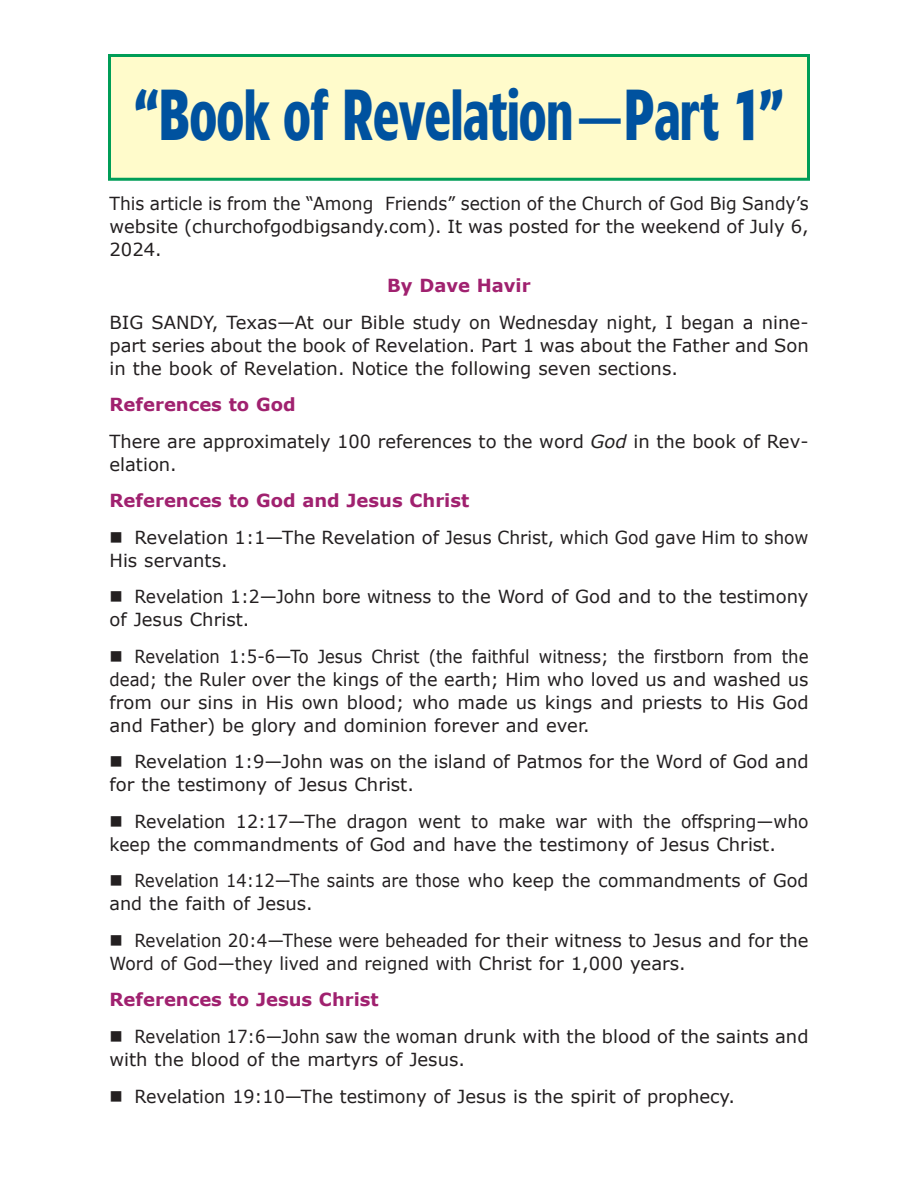
<style>
.page{position:relative;width:918px;height:1188px;background:#fff}
.page>*{position:absolute;margin:0;border:0;box-sizing:border-box;transform-origin:0 0}
.t1{font:700 67.5px "Forever";color:#00529f;scale:.73 1}
.t2{font:18px/23px "Verdana";color:#231f20}
.t3{font:18px/23px "Verdana";color:#231f20;text-align:justify;scale:.91 1}
.t4{font:18px/23px "Verdana";color:#231f20;text-align:justify;scale:.95 1}
.t5{font:18px/23px "Verdana";color:#231f20;scale:.93 1}
.t6{font:18px/23px "Verdana";color:#231f20;scale:.92 1}
.t7{font:18px/23px "Verdana";color:#231f20;scale:.9 1}
.t8{font:700 18px "Verdana";color:#a0216f}
.s1{font-weight:700;color:#a0216f}
.s2{font-style:italic}
</style>
<div class="page">
<div style="left:110px;top:56px;width:698px;height:123px;background:#fffbcb"></div>
<div style="left:108px;top:54px;width:702px;height:127px;border:3px solid #009d57"></div>
<h1 class="t1" style="left:134px;top:92px;width:891px">“Book of Revelation—Part 1”</h1>
<p class="t4" style="left:110px;top:191px;width:738px">This article is from the “Among Friends” section of the Church of God Big Sandy’s website (churchofgodbigsandy.com). It was posted for the weekend of July 6, 2024.</p>
<p class="t8" style="left:387px;top:274px;width:145px">By Dave Havir</p>
<p class="t2" style="left:109px;top:310px;width:701px;text-align:justify">BIG SANDY, Texas—At our Bible study on Wednesday night, I began a nine&shy;part series about the book of Revelation. Part 1 was about the Father and Son in the book of Revelation. Notice the following seven sections.</p>
<p class="t2" style="left:109px;top:386px;width:701px;line-height:36.5px"><span class="s1">References to God<br></span>There are approximately 100 references to the word <span class="s2">God</span> in the book of Rev-</p>
<p class="t2" style="left:110px;top:452px;width:69px">elation.</p>
<p class="t8" style="left:110px;top:489px;width:361px">References to God and Jesus Christ</p>
<p class="t2" style="left:110px;top:525px;width:701px;text-indent:25px">Revelation 1:1—The Revelation of Jesus Christ, which God gave Him to show<br>His servants.</p>
<p class="t4" style="left:109px;top:585px;width:737px;text-indent:25px">Revelation 1:2—John bore witness to the Word of God and to the testimony of Jesus Christ.</p>
<p class="t3" style="left:110px;top:644px;width:770px;text-indent:25px">Revelation 1:5-6—To Jesus Christ (the faithful witness; the firstborn from the dead; the Ruler over the kings of the earth; Him who loved us and washed us from our sins in His own blood; who made us kings and priests to His God and Father) be glory and dominion forever and ever.</p>
<p class="t2" style="left:109px;top:750px;width:701px;text-indent:25px">Revelation 1:9—John was on the island of Patmos for the Word of God and for the testimony of Jesus Christ.</p>
<p class="t2" style="left:109px;top:809px;width:701px;text-indent:25px">Revelation 12:17—The dragon went to make war with the offspring—who keep the commandments of God and have the testimony of Jesus Christ.</p>
<p class="t7" style="left:109px;top:869px;width:778px;text-indent:25px">Revelation 14:12—The saints are those who keep the commandments of God and the faith of Jesus.</p>
<p class="t5" style="left:110px;top:928px;width:753px;text-indent:25px">Revelation 20:4—These were beheaded for their witness to Jesus and for the<br>Word of God—they lived and reigned with Christ for 1,000 years.</p>
<p class="t8" style="left:109px;top:988px;width:271px">References to Jesus Christ</p>
<p class="t6" style="left:110px;top:1024px;width:761px;text-indent:25px">Revelation 17:6—John saw the woman drunk with the blood of the saints and with the blood of the martyrs of Jesus.</p>
<p class="t2" style="left:134px;top:1084px;width:602px">Revelation 19:10—The testimony of Jesus is the spirit of prophecy.</p>
</div>
